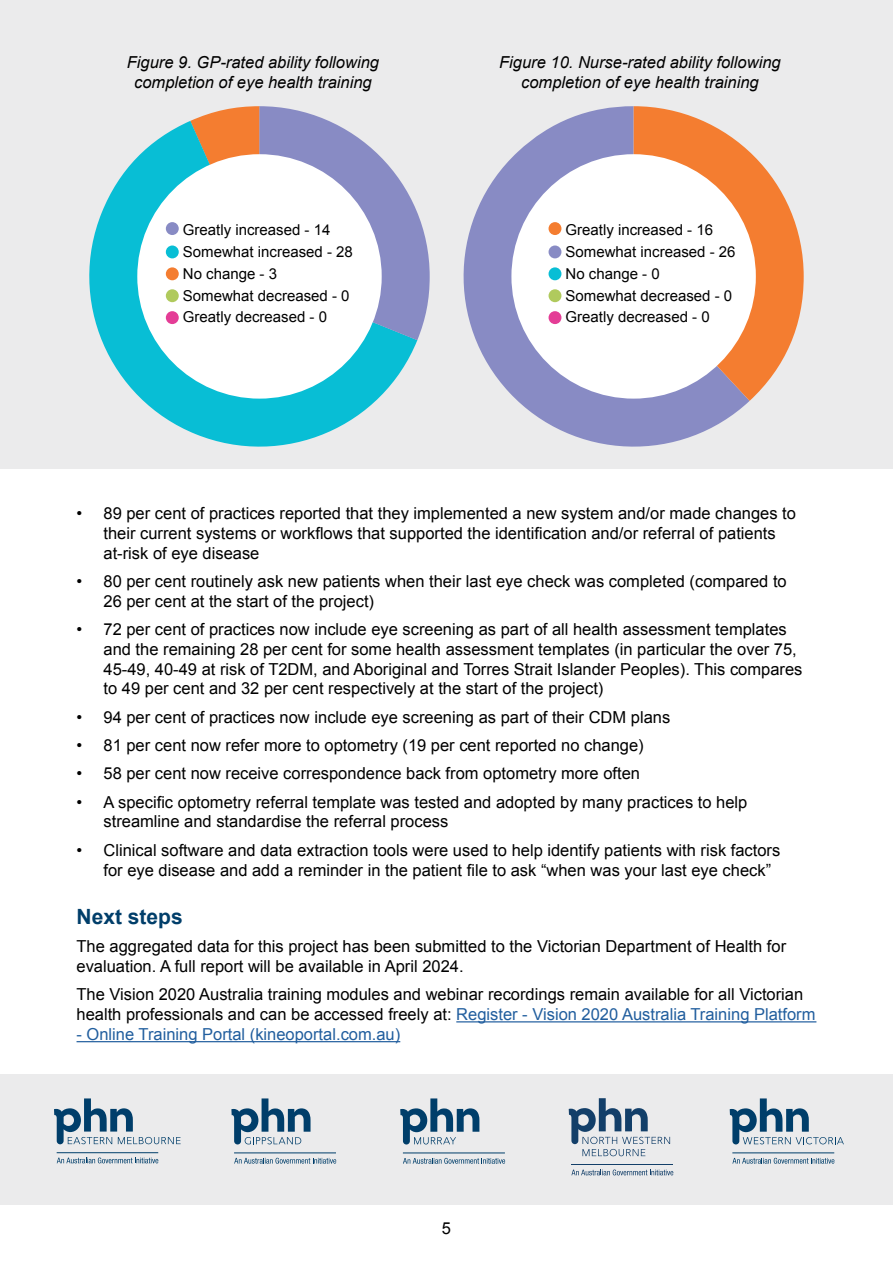
<style>
.page{position:relative;width:893px;height:1263px;background:#fff}
.page>*{position:absolute;margin:0;border:0;box-sizing:border-box;transform-origin:0 0}
.t1{font:700 21px "Arial";color:#003e6a}
.t2{font:16.5px/19.8px "Arial";color:#000}
.t3{font:italic 16.5px/19.8px "Arial";color:#000;text-align:center}
.t4{font:16.5px "Arial";color:#215e9e}
.t5{font:15px/21.8px "Arial";color:#000}
.s1{color:#215e9e}
</style>
<div class="page">
<div style="left:0;top:0;width:893px;height:468px;background:#ebebec"></div>
<svg style="left:67px;top:121px;width:350px;height:348px"></svg>
<svg style="left:190px;top:106px;width:240px;height:234px"></svg>
<svg style="left:463px;top:106px;width:287px;height:341px;fill:#888bc4"></svg>
<svg style="left:634px;top:106px;width:170px;height:295px;fill:#f47d30"></svg>
<div style="left:137px;top:154px;width:245px;height:245px;background:#fff;border-radius:50%"></div>
<div style="left:511px;top:154px;width:245px;height:245px;background:#fff;border-radius:50%"></div>
<div style="left:166px;top:222px;width:13px;height:13px;background:#888bc4;border-radius:50%"></div>
<div style="left:166px;top:245px;width:13px;height:13px;background:#08bed5;border-radius:50%"></div>
<div style="left:166px;top:267px;width:13px;height:13px;background:#f47d30;border-radius:50%"></div>
<div style="left:166px;top:289px;width:13px;height:13px;background:#b0ca5d;border-radius:50%"></div>
<div style="left:166px;top:311px;width:13px;height:13px;background:#e43d96;border-radius:50%"></div>
<div style="left:549px;top:222px;width:12px;height:13px;background:#f47d30;border-radius:50%"></div>
<div style="left:549px;top:245px;width:12px;height:13px;background:#888bc4;border-radius:50%"></div>
<div style="left:549px;top:267px;width:12px;height:13px;background:#08bed5;border-radius:50%"></div>
<div style="left:549px;top:289px;width:12px;height:13px;background:#b0ca5d;border-radius:50%"></div>
<div style="left:549px;top:311px;width:12px;height:13px;background:#e43d96;border-radius:50%"></div>
<hr style="left:456px;top:1021px;width:360px;height:1px;background:#215e9e">
<hr style="left:77px;top:1041px;width:323px;height:1px;background:#215e9e">
<div style="left:0;top:1074px;width:893px;height:130px;background:#ebebec"></div>
<svg style="left:54px;top:1098px;width:127px;height:46px"></svg>
<hr style="left:57px;top:1152px;width:101px;height:1px;background:#003e6a">
<svg style="left:57px;top:1157px;width:101px;height:6px"></svg>
<svg style="left:234px;top:1158px;width:102px;height:6px"></svg>
<svg style="left:231px;top:1098px;width:80px;height:46px"></svg>
<hr style="left:234px;top:1153px;width:102px;height:1px;background:#003e6a">
<svg style="left:400px;top:1098px;width:79px;height:46px"></svg>
<svg style="left:403px;top:1158px;width:102px;height:6px"></svg>
<hr style="left:403px;top:1153px;width:102px;height:1px;background:#003e6a">
<svg style="left:571px;top:1169px;width:102px;height:6px"></svg>
<hr style="left:571px;top:1164px;width:102px;height:1px;background:#133f69">
<svg style="left:569px;top:1098px;width:101px;height:58px"></svg>
<svg style="left:730px;top:1098px;width:114px;height:46px"></svg>
<svg style="left:732px;top:1158px;width:102px;height:6px"></svg>
<hr style="left:732px;top:1152px;width:102px;height:1px;background:#003e6a">
<p class="t3" style="left:127px;top:53px;width:254px">Figure 9. GP-rated ability following completion of eye health training</p>
<p class="t3" style="left:499px;top:53px;width:283px">Figure 10. Nurse-rated ability following completion of eye health training</p>
<p class="t5" style="left:183px;top:219px;width:172px">Greatly increased - 14<br>Somewhat increased - 28<br>No change - 3<br>Somewhat decreased - 0<br>Greatly decreased - 0</p>
<p class="t5" style="left:566px;top:219px;width:172px">Greatly increased - 16<br>Somewhat increased - 26<br>No change - 0<br>Somewhat decreased - 0<br>Greatly decreased - 0</p>
<p class="t2" style="left:104px;top:503px;width:694px;text-indent:-27px">• 89 per cent of practices reported that they implemented a new system and/or made changes to their current systems or workflows that supported the identification and/or referral of patients at-risk of eye disease</p>
<p class="t2" style="left:104px;top:571px;width:685px;text-indent:-27px">• 80 per cent routinely ask new patients when their last eye check was completed (compared to<br>26 per cent at the start of the project)</p>
<p class="t2" style="left:104px;top:619px;width:700px;text-indent:-27px">• 72 per cent of practices now include eye screening as part of all health assessment templates and the remaining 28 per cent for some health assessment templates (in particular the over 75, 45-49, 40-49 at risk of T2DM, and Aboriginal and Torres Strait Islander Peoples). This compares to 49 per cent and 32 per cent respectively at the start of the project)</p>
<p class="t2" style="left:77px;top:707px;width:595px">• 94 per cent of practices now include eye screening as part of their CDM plans</p>
<p class="t2" style="left:77px;top:735px;width:569px">• 81 per cent now refer more to optometry (19 per cent reported no change)</p>
<p class="t2" style="left:77px;top:764px;width:565px">• 58 per cent now receive correspondence back from optometry more often</p>
<p class="t2" style="left:104px;top:792px;width:645px;text-indent:-27px">• A specific optometry referral template was tested and adopted by many practices to help streamline and standardise the referral process</p>
<p class="t2" style="left:104px;top:840px;width:678px;text-indent:-27px">• Clinical software and data extraction tools were used to help identify patients with risk factors for eye disease and add a reminder in the patient file to ask “when was your last eye check”</p>
<p class="t1" style="left:77px;top:903px;width:108px">Next steps</p>
<p class="t2" style="left:77px;top:937px;width:711px">The aggregated data for this project has been submitted to the Victorian Department of Health for evaluation. A full report will be available in April 2024.</p>
<p class="t2" style="left:77px;top:985px;width:740px">The Vision 2020 Australia training modules and webinar recordings remain available for all Victorian health professionals and can be accessed freely at: <span class="s1">Register - Vision 2020 Australia Training Platform</span></p>
<p class="t4" style="left:77px;top:1023px;width:325px">- Online Training Portal (kineoportal.com.au)</p>
<p class="t2" style="left:442px;top:1219px;width:11px">5</p>
</div>
